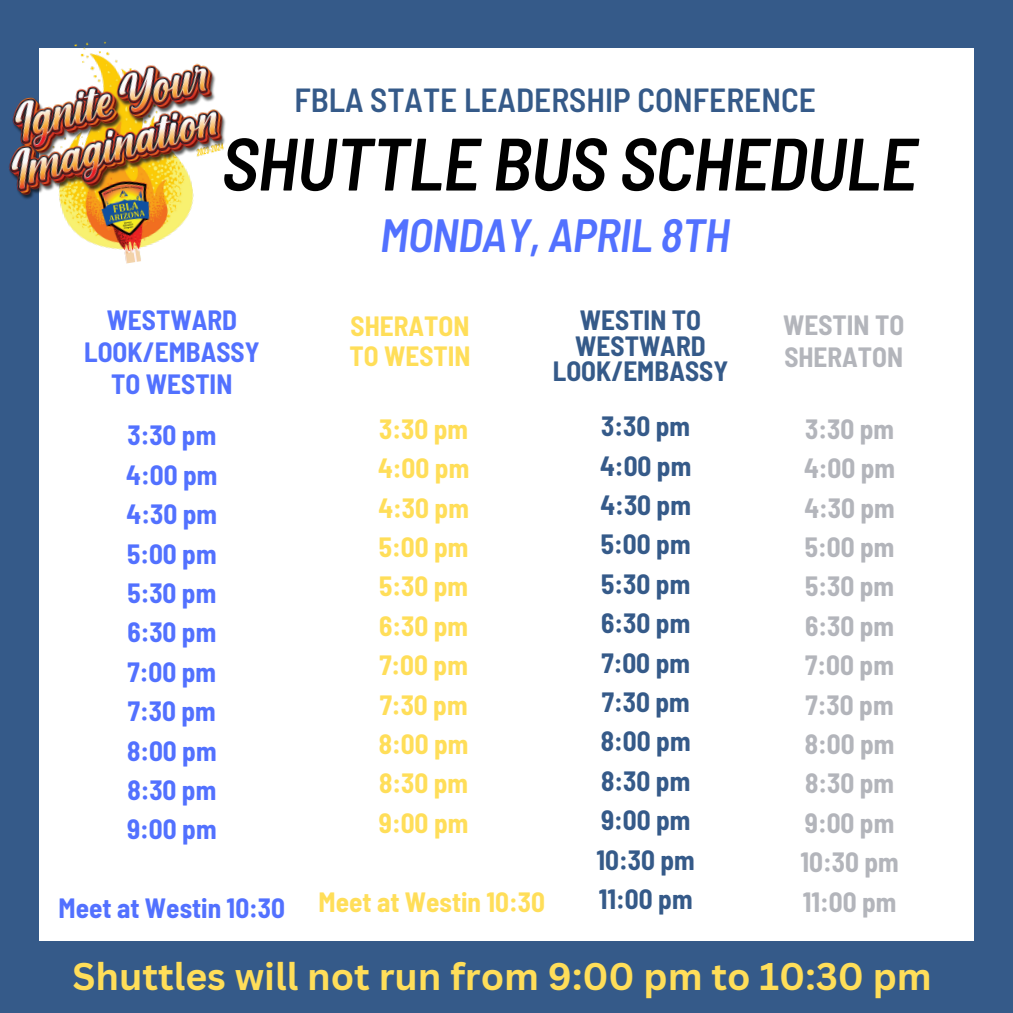
<style>
.page{position:relative;width:1013px;height:1013px;background:#fff}
.page>*{position:absolute;margin:0;border:0;box-sizing:border-box;transform-origin:0 0}
.t1{font:italic 600 semi-condensed 74px "Barlow";letter-spacing:-.01em;color:#000}
.t2{font:italic 600 semi-condensed 46.5px "Barlow";letter-spacing:-.01em;color:#5271ff}
.t3{font:700 37.5px "Canva Sans";color:#ffde59}
.t4{font:600 semi-condensed 33.38px "Barlow";color:#355a89}
.t5{font:700 semi-condensed 27.25px/31.9px "Barlow";color:#5271ff;text-align:center}
.t6{font:700 semi-condensed 27.25px/25.2px "Barlow";color:#355a89;text-align:center}
.t7{font:700 semi-condensed 27.25px/30px "Barlow";color:#ffde59}
.t8{font:700 semi-condensed 27.25px/31.9px "Barlow";color:#b3b5bb}
</style>
<div class="page">
<div style="left:0;top:0;width:1012px;height:1012px;background:#355a89"></div>
<div style="left:39px;top:48px;width:934px;height:892px;background:#fff"></div>
<img style="left:9px;top:41px;width:217px;height:223px">
<p class="t4" style="left:294px;top:78px;width:523px">FBLA STATE LEADERSHIP CONFERENCE</p>
<h4 class="t1" style="left:221px;top:116px;width:697px">SHUTTLE BUS SCHEDULE</h4>
<p class="t5" style="left:84px;top:303px;width:177px">WESTWARD<br>LOOK/EMBASSY<br>TO WESTIN</p>
<h2 class="t5" style="left:127px;top:418px;width:90px">3:30 pm</h2>
<h5 class="t5" style="left:126px;top:458px;width:93px">4:00 pm</h5>
<h5 class="t5" style="left:127px;top:497px;width:92px">4:30 pm</h5>
<h5 class="t5" style="left:127px;top:536px;width:91px">5:00 pm</h5>
<h5 class="t5" style="left:127px;top:576px;width:90px">5:30 pm</h5>
<h1 class="t5" style="left:127px;top:615px;width:90px">6:30 pm</h1>
<p class="t5" style="left:128px;top:655px;width:90px">7:00 pm</p>
<p class="t5" style="left:128px;top:694px;width:89px">7:30 pm</p>
<p class="t5" style="left:127px;top:733px;width:91px">8:00 pm</p>
<p class="t5" style="left:127px;top:773px;width:90px">8:30 pm</p>
<p class="t5" style="left:127px;top:812px;width:91px">9:00 pm</p>
<p class="t5" style="left:59px;top:891px;width:228px">Meet at Westin 10:30</p>
<p class="t2" style="left:380px;top:205px;width:351px">MONDAY, APRIL 8TH</p>
<p class="t7" style="left:349px;top:309px;width:123px">SHERATON<br>TO WESTIN</p>
<p class="t6" style="left:553px;top:307px;width:177px">WESTIN TO<br>WESTWARD<br>LOOK/EMBASSY</p>
<p class="t7" style="left:379px;top:413px;width:90px">3:30 pm</p>
<p class="t7" style="left:378px;top:452px;width:93px">4:00 pm</p>
<p class="t7" style="left:378px;top:491px;width:92px">4:30 pm</p>
<p class="t7" style="left:379px;top:531px;width:91px">5:00 pm</p>
<p class="t7" style="left:379px;top:570px;width:90px">5:30 pm</p>
<p class="t7" style="left:379px;top:610px;width:90px">6:30 pm</p>
<p class="t7" style="left:379px;top:649px;width:90px">7:00 pm</p>
<p class="t7" style="left:380px;top:688px;width:89px">7:30 pm</p>
<p class="t7" style="left:379px;top:728px;width:91px">8:00 pm</p>
<p class="t7" style="left:379px;top:767px;width:90px">8:30 pm</p>
<p class="t7" style="left:379px;top:806px;width:91px">9:00 pm</p>
<p class="t7" style="left:318px;top:885px;width:228px">Meet at Westin 10:30</p>
<p class="t6" style="left:601px;top:412px;width:90px">3:30 pm</p>
<p class="t6" style="left:600px;top:452px;width:93px">4:00 pm</p>
<p class="t6" style="left:600px;top:491px;width:92px">4:30 pm</p>
<p class="t6" style="left:601px;top:531px;width:91px">5:00 pm</p>
<p class="t6" style="left:601px;top:570px;width:90px">5:30 pm</p>
<p class="t6" style="left:601px;top:609px;width:90px">6:30 pm</p>
<p class="t6" style="left:601px;top:649px;width:90px">7:00 pm</p>
<p class="t6" style="left:601px;top:688px;width:89px">7:30 pm</p>
<p class="t6" style="left:601px;top:727px;width:91px">8:00 pm</p>
<p class="t6" style="left:601px;top:767px;width:90px">8:30 pm</p>
<p class="t6" style="left:601px;top:806px;width:91px">9:00 pm</p>
<p class="t6" style="left:596px;top:846px;width:100px">10:30 pm</p>
<p class="t6" style="left:599px;top:885px;width:95px">11:00 pm</p>
<p class="t8" style="left:783px;top:308px;width:123px">WESTIN TO<br>SHERATON</p>
<p class="t8" style="left:805px;top:412px;width:90px">3:30 pm</p>
<p class="t8" style="left:804px;top:451px;width:93px">4:00 pm</p>
<p class="t8" style="left:804px;top:491px;width:92px">4:30 pm</p>
<p class="t8" style="left:804px;top:530px;width:91px">5:00 pm</p>
<p class="t8" style="left:805px;top:569px;width:90px">5:30 pm</p>
<p class="t8" style="left:805px;top:609px;width:90px">6:30 pm</p>
<p class="t8" style="left:805px;top:648px;width:90px">7:00 pm</p>
<p class="t8" style="left:805px;top:687px;width:89px">7:30 pm</p>
<p class="t8" style="left:804px;top:727px;width:91px">8:00 pm</p>
<p class="t8" style="left:805px;top:766px;width:90px">8:30 pm</p>
<p class="t8" style="left:804px;top:806px;width:91px">9:00 pm</p>
<p class="t8" style="left:800px;top:845px;width:100px">10:30 pm</p>
<p class="t8" style="left:802px;top:884px;width:95px">11:00 pm</p>
<h3 class="t3" style="left:72px;top:950px;width:861px">Shuttles will not run from 9:00 pm to 10:30 pm</h3>
</div>
